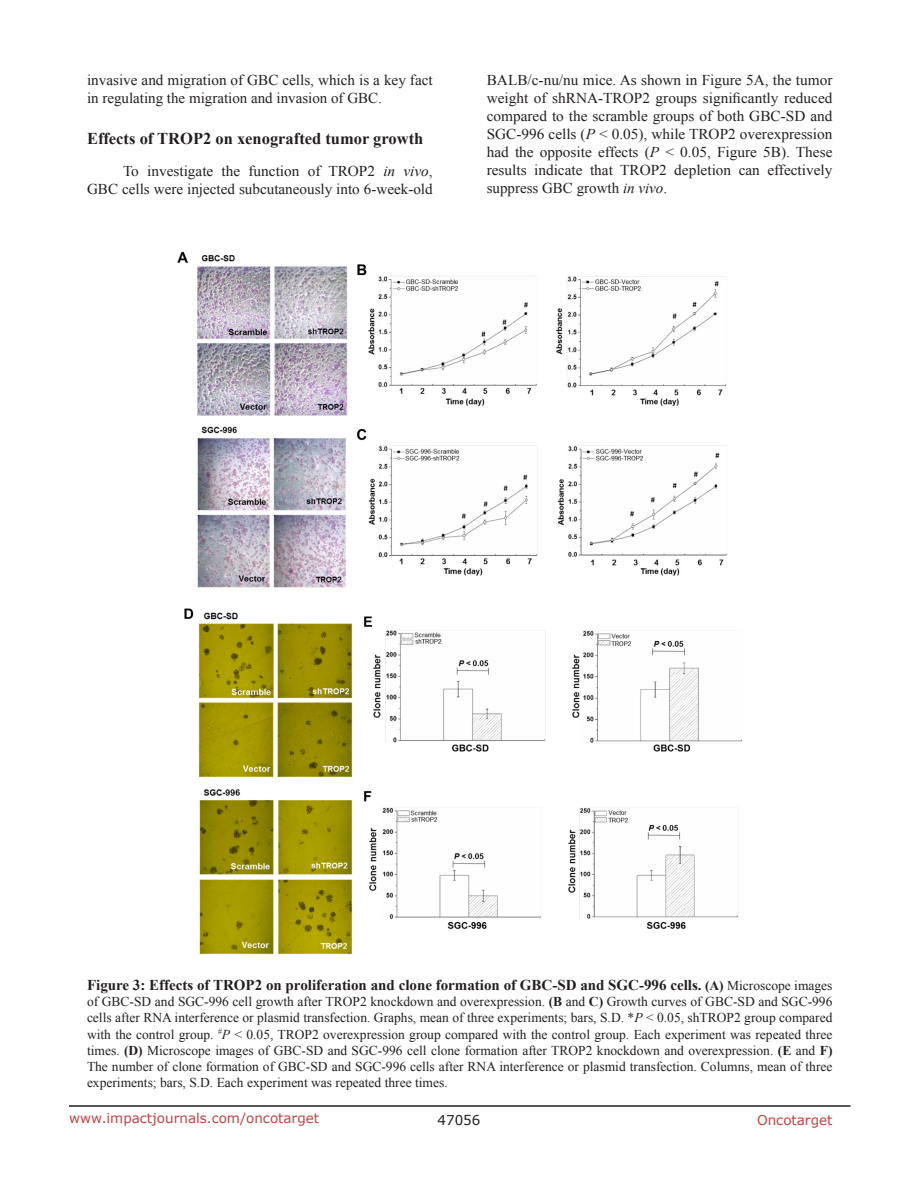
<style>
.page{position:relative;width:918px;height:1188px;background:#fff}
.page>*{position:absolute;margin:0;border:0;box-sizing:border-box;transform-origin:0 0}
.SubHeading{font:700 16.5px "Times New Roman";color:#231f20}
.BodyText{font:15px/18px "Times New Roman";color:#231f20}
.figuretext{font:700 15px "Times New Roman";color:#231f20}
.figuretext-2{font:13.5px/16.2px "Times New Roman";color:#231f20;text-align:justify}
.t1{font:13.5px "Verdana";color:#c24141}
.t2{font:13.5px "Verdana";color:#231f20}
.s1{font-style:italic}
.s2{font-size:13.5px}
.s3{font-weight:400;font-size:13.5px}
.s4{font-weight:700}
</style>
<div class="page">
<hr style="left:69px;top:1105px;width:781px;height:2px;background:#231f20">
<img style="left:177px;top:251px;width:566px;height:704px">
<p class="BodyText" style="left:87px;top:71px;width:347px">invasive and migration of GBC cells, which is a key fact in regulating the migration and invasion of GBC.</p>
<p class="SubHeading" style="left:87px;top:127px;width:338px">Effects of TROP2 on xenografted tumor growth</p>
<p class="BodyText" style="left:87px;top:161px;width:347px;text-align:right">To investigate the function of TROP2 <span class="s1">in vivo</span>,<br>GBC cells were injected subcutaneously into 6-week-old</p>
<p class="BodyText" style="left:487px;top:71px;width:347px;text-align:justify">BALB/c-nu/nu mice. As shown in Figure 5A, the tumor weight of shRNA-TROP2 groups significantly reduced compared to the scramble groups of both GBC-SD and SGC-996 cells (<span class="s1">P</span> &lt; 0.05), while TROP2 overexpression had the opposite effects (<span class="s1">P</span> &lt; 0.05, Figure 5B). These results indicate that TROP2 depletion can effectively suppress GBC growth <span class="s1">in vivo</span>.</p>
<p class="figuretext" style="left:87px;top:975px;width:747px">Figure 3: Effects of TROP2 on proliferation and clone formation of GBC-SD and SGC-996 cells. <span class="s2">(A)</span> <span class="s3">Microscope images</span></p>
<p class="figuretext-2" style="left:87px;top:993px;width:747px">of GBC-SD and SGC-996 cell growth after TROP2 knockdown and overexpression. <span class="s4">(B</span> and <span class="s4">C)</span> Growth curves of GBC-SD and SGC-996 cells after RNA interference or plasmid transfection. Graphs, mean of three experiments; bars, S.D. *<span class="s1">P</span> &lt; 0.05, shTROP2 group compared with the control group. <sup>#</sup><span class="s1">P</span> &lt; 0.05, TROP2 overexpression group compared with the control group. Each experiment was repeated three times. <span class="s4">(D)</span> Microscope images of GBC-SD and SGC-996 cell clone formation after TROP2 knockdown and overexpression. <span class="s4">(E</span> and <span class="s4">F)<br></span>The number of clone formation of GBC-SD and SGC-996 cells after RNA interference or plasmid transfection. Columns, mean of three experiments; bars, S.D. Each experiment was repeated three times.</p>
<p class="t1" style="left:69px;top:1109px;width:252px">www.impactjournals.com/oncotarget</p>
<p class="t2" style="left:438px;top:1111px;width:44px">47056</p>
<p class="t1" style="left:757px;top:1111px;width:77px">Oncotarget</p>
</div>
